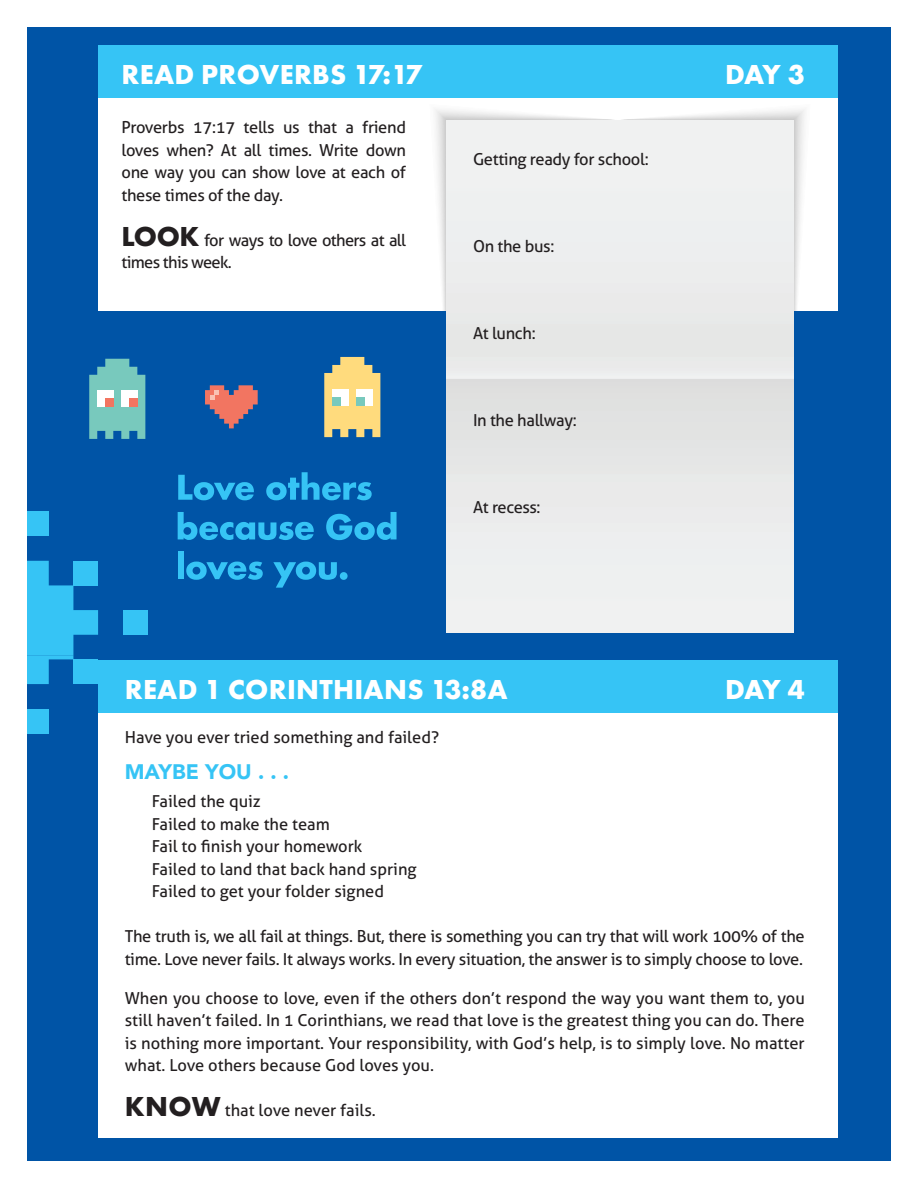
<style>
.page{position:relative;width:918px;height:1188px;background:#fff}
.page>*{position:absolute;margin:0;border:0;box-sizing:border-box;transform-origin:0 0}
.t1{font:700 28.5px "Futura PT";letter-spacing:.01em;color:#fff}
.t2{font:900 21px "Avenir";color:#36c4f5}
.t3{font:16.5px/22.5px "Aller";letter-spacing:-.02em;color:#231f20;text-align:justify}
.t4{font:16.5px "Aller";color:#231f20}
.t5{font:16.5px/22.5px "Aller";letter-spacing:-.04em;color:#231f20}
.s1{font-family:"Futura PT";font-weight:700;font-size:28.5px}
</style>
<div class="page">
<div style="left:27px;top:27px;width:864px;height:1134px;background:#0054a6"></div>
<svg style="left:27px;top:561px;width:71px;height:123px"></svg>
<div style="left:73px;top:561px;width:25px;height:24px;background:#36c4f5"></div>
<div style="left:24px;top:511px;width:25px;height:25px;background:#36c4f5"></div>
<div style="left:24px;top:709px;width:25px;height:24px;background:#36c4f5"></div>
<div style="left:123px;top:610px;width:24px;height:25px;background:#36c4f5"></div>
<div style="left:73px;top:659px;width:25px;height:25px;background:#36c4f5"></div>
<svg style="left:205px;top:385px;width:53px;height:43px"></svg>
<svg style="left:89px;top:359px;width:56px;height:80px;background:#68b7b9"></svg>
<div style="left:97px;top:391px;width:16px;height:16px;background:#fff"></div>
<div style="left:121px;top:391px;width:16px;height:16px;background:#fff"></div>
<div style="left:129px;top:399px;width:8px;height:8px;background:#f27561"></div>
<div style="left:105px;top:399px;width:8px;height:8px;background:#f27561"></div>
<svg style="left:324px;top:357px;width:56px;height:80px;background:#d8c784"></svg>
<div style="left:356px;top:389px;width:16px;height:16px;background:#fff"></div>
<div style="left:332px;top:389px;width:16px;height:16px;background:#fff"></div>
<div style="left:332px;top:397px;width:8px;height:8px;background:#78c9bd"></div>
<div style="left:356px;top:397px;width:8px;height:8px;background:#78c9bd"></div>
<svg style="left:178px;top:475px;width:76px;height:25px"></svg>
<svg style="left:266px;top:472px;width:106px;height:28px"></svg>
<svg style="left:178px;top:512px;width:136px;height:28px"></svg>
<svg style="left:326px;top:512px;width:71px;height:28px"></svg>
<div style="left:178px;top:552px;width:6px;height:27px;background:#36c4f5"></div>
<svg style="left:186px;top:562px;width:77px;height:18px"></svg>
<svg style="left:273px;top:562px;width:75px;height:26px"></svg>
<div style="left:99px;top:45px;width:739px;height:265px;background:#fff"></div>
<div style="left:99px;top:45px;width:739px;height:52px;background:#36c4f5"></div>
<div style="left:99px;top:660px;width:739px;height:477px;background:#fff"></div>
<div style="left:99px;top:660px;width:739px;height:53px;background:#36c4f5"></div>
<div style="left:446px;top:120px;width:347px;height:513px;background:linear-gradient(to right,#ebecec,#ebecec)"></div>
<div style="left:0;top:379px;width:27px;height:477px;background:#fff"></div>
<p class="t1" style="left:122px;top:56px;width:302px">READ PROVERBS 17:17</p>
<p class="t1" style="left:725px;top:56px;width:81px">DAY 3</p>
<p class="t3" style="left:122px;top:116px;width:286px">Proverbs 17:17 tells us that a friend loves when? At all times. Write down one way you can show love at each of these times of the day.</p>
<p class="t5" style="left:122px;top:229px;width:286px"><span class="s1">LOOK</span> for ways to love others at all times this week.</p>
<p class="t3" style="left:473px;top:148px;width:177px">Getting ready for school:</p>
<p class="t3" style="left:473px;top:235px;width:83px">On the bus:</p>
<p class="t3" style="left:473px;top:322px;width:64px">At lunch:</p>
<p class="t3" style="left:473px;top:409px;width:105px">In the hallway:</p>
<p class="t3" style="left:473px;top:496px;width:69px">At recess:</p>
<p class="t1" style="left:125px;top:671px;width:384px">READ 1 CORINTHIANS 13:8A</p>
<p class="t1" style="left:725px;top:671px;width:81px">DAY 4</p>
<p class="t4" style="left:125px;top:727px;width:316px">Have you ever tried something and failed?</p>
<p class="t2" style="left:125px;top:753px;width:166px">MAYBE YOU . . .</p>
<p class="t4" style="left:152px;top:791px;width:111px">Failed the quiz</p>
<p class="t4" style="left:152px;top:814px;width:180px">Failed to make the team</p>
<p class="t4" style="left:152px;top:836px;width:212px">Fail to finish your homework</p>
<p class="t4" style="left:152px;top:859px;width:266px">Failed to land that back hand spring</p>
<p class="t4" style="left:152px;top:881px;width:234px">Failed to get your folder signed</p>
<p class="t3" style="left:125px;top:925px;width:681px">The truth is, we all fail at things. But, there is something you can try that will work 100% of the time. Love never fails. It always works. In every situation, the answer is to simply choose to love.</p>
<p class="t3" style="left:125px;top:987px;width:682px">When you choose to love, even if the others don’t respond the way you want them to, you still haven’t failed. In 1 Corinthians, we read that love is the greatest thing you can do. There is nothing more important. Your responsibility, with God’s help, is to simply love. No matter what. Love others because God loves you.</p>
<p class="t4" style="left:125px;top:1100px;width:253px"><span class="s1">KNOW</span> that love never fails.</p>
</div>
